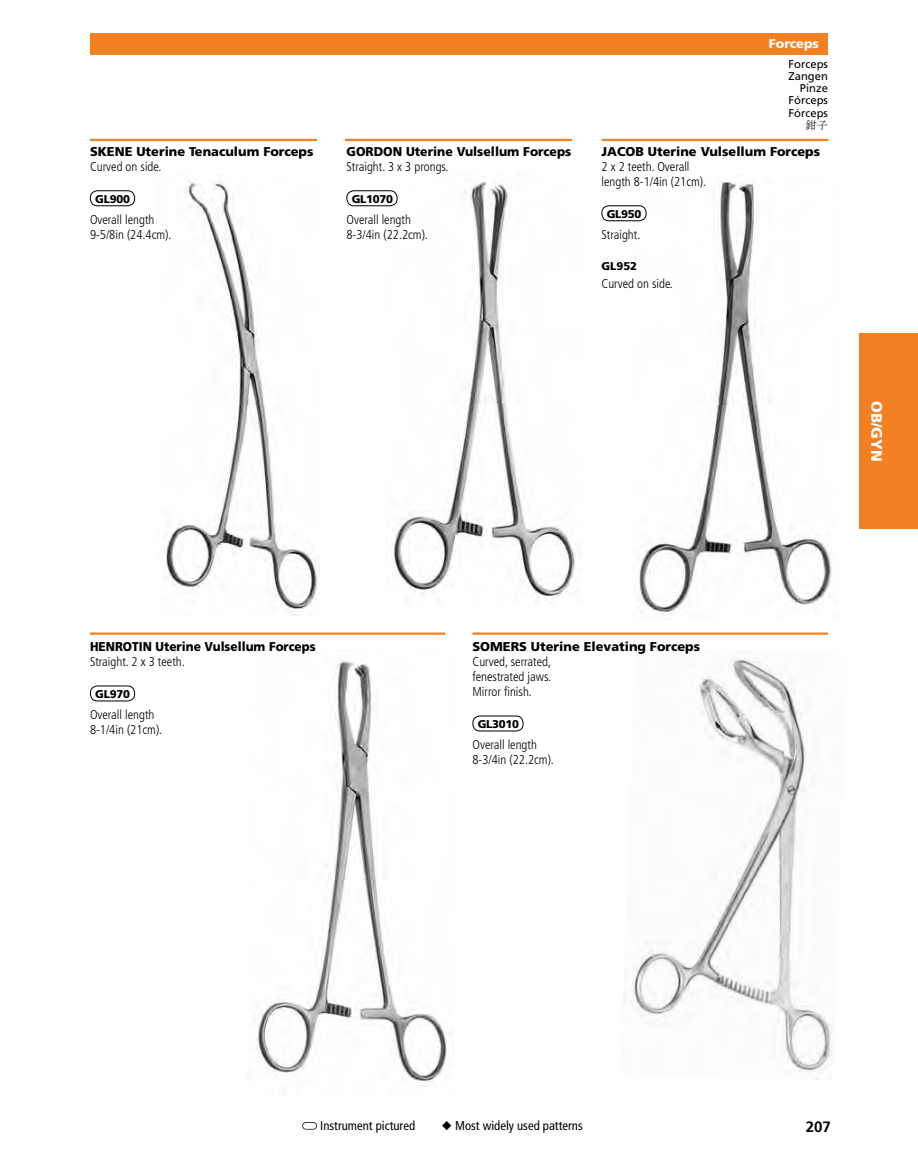
<style>
.page{position:relative;width:918px;height:1175px;background:#fff}
.page>*{position:absolute;margin:0;border:0;box-sizing:border-box;transform-origin:0 0}
.t1{font:900 15px "Frutiger LT Std";color:#fff}
.t2{font:700 15px "Frutiger LT Std";color:#000}
.t3{font:300 condensed 12.75px/15px "Frutiger LT Std";color:#000}
.t4{font:900 12.75px/15px "Frutiger LT Std";color:#000;scale:.93 1}
.t5{font:900 12.75px/15px "Frutiger LT Std";color:#000;scale:.96 1}
.t6{font:condensed 12.75px "Frutiger LT Std";color:#000}
.t7{font:900 12.75px/15px "Frutiger LT Std";color:#000}
.t8{font:900 12.75px "Frutiger LT Std";color:#fff}
.t9{font:11.25px/12.1px "Frutiger LT Std";color:#000;text-align:right}
.t10{font:900 11.25px "Frutiger LT Std";letter-spacing:-.02em;color:#000}
.s1{font-weight:300;font-stretch:condensed}
.s2{font-family:"MS Mincho"}
.s3{font-weight:900;font-stretch:normal}
</style>
<div class="page">
<svg style="left:302px;top:1122px;width:15px;height:7px"></svg>
<hr style="left:602px;top:139px;width:226px;height:2px;background:#f48024">
<hr style="left:345px;top:139px;width:227px;height:2px;background:#f48024">
<hr style="left:90px;top:139px;width:227px;height:2px;background:#f48024">
<div style="left:90px;top:33px;width:738px;height:21px;background:#f48024"></div>
<img style="left:164px;top:181px;width:156px;height:434px">
<img style="left:387px;top:176px;width:188px;height:423px">
<img style="left:632px;top:182px;width:200px;height:432px">
<img style="left:254px;top:656px;width:193px;height:431px">
<img style="left:623px;top:658px;width:209px;height:422px">
<hr style="left:90px;top:632px;width:356px;height:2px;background:#f48024">
<hr style="left:472px;top:632px;width:356px;height:2px;background:#f48024">
<div style="left:860px;top:334px;width:58px;height:195px;background:#f48024"></div>
<div style="left:90px;top:190px;width:45px;height:16px;border:1px solid #000;border-radius:7px"></div>
<div style="left:347px;top:190px;width:51px;height:16px;border:1px solid #000;border-radius:7px"></div>
<div style="left:602px;top:205px;width:45px;height:16px;border:1px solid #000;border-radius:7px"></div>
<div style="left:90px;top:685px;width:45px;height:16px;border:1px solid #000;border-radius:7px"></div>
<div style="left:473px;top:715px;width:51px;height:16px;border:1px solid #000;border-radius:7px"></div>
<p class="t7" style="left:90px;top:144px;width:225px">SKENE Uterine Tenaculum Forceps<br><span class="s1">Curved on side.</span></p>
<p class="t10" style="left:95px;top:192px;width:36px">GL900</p>
<p class="t3" style="left:90px;top:212px;width:83px">Overall length<br>9-5/8in (24.4cm).</p>
<p class="t5" style="left:346px;top:144px;width:236px">GORDON Uterine Vulsellum Forceps<br><span class="s1">Straight. 3 x 3 prongs.</span></p>
<p class="t10" style="left:352px;top:192px;width:43px">GL1070</p>
<p class="t3" style="left:346px;top:212px;width:83px">Overall length<br>8-3/4in (22.2cm).</p>
<p class="t8" style="left:769px;top:36px;width:52px">Forceps</p>
<p class="t9" style="left:789px;top:59px;width:41px">Forceps<br>Zangen<br>Pinze<br>Fórceps<br>Fórceps<span class="s2">鉗子</span></p>
<p class="t3" style="left:602px;top:144px;width:220px"><span class="s3">JACOB Uterine Vulsellum Forceps<br></span>2 x 2 teeth. Overall<br>length 8-1/4in (21cm).</p>
<p class="t10" style="left:607px;top:207px;width:36px">GL950</p>
<p class="t3" style="left:602px;top:227px;width:40px">Straight.</p>
<p class="t10" style="left:602px;top:259px;width:37px">GL952</p>
<p class="t3" style="left:602px;top:276px;width:73px">Curved on side.</p>
<p class="t1" style="left:886px;top:401px;width:62px;rotate:90deg">OB/GYN</p>
<p class="t4" style="left:90px;top:639px;width:244px">HENROTIN Uterine Vulsellum Forceps<br><span class="s1">Straight. 2 x 3 teeth.</span></p>
<p class="t10" style="left:95px;top:687px;width:36px">GL970</p>
<p class="t3" style="left:90px;top:707px;width:74px">Overall length<br>8-1/4in (21cm).</p>
<p class="t3" style="left:472px;top:639px;width:229px"><span class="s3">SOMERS Uterine Elevating Forceps<br></span>Curved, serrated,<br>fenestrated jaws.<br>Mirror finish.</p>
<p class="t10" style="left:478px;top:717px;width:43px">GL3010</p>
<p class="t3" style="left:472px;top:737px;width:83px">Overall length<br>8-3/4in (22.2cm).</p>
<p class="t6" style="left:320px;top:1117px;width:96px">Instrument pictured</p>
<p class="t6" style="left:442px;top:1117px;width:143px">◆ Most widely used patterns</p>
<p class="t2" style="left:806px;top:1118px;width:27px">207</p>
</div>
